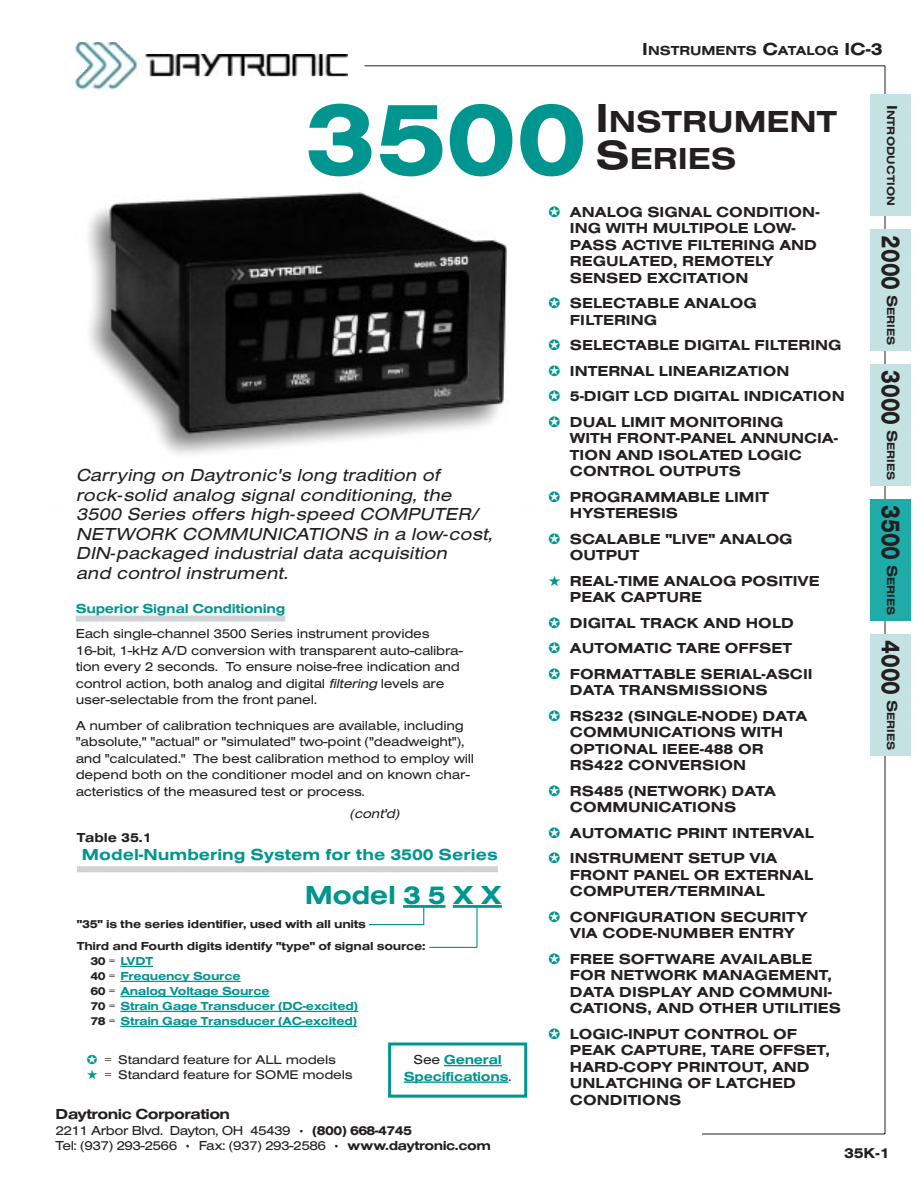
<style>
.page{position:relative;width:918px;height:1188px;background:#fff}
.page>*{position:absolute;margin:0;border:0;box-sizing:border-box;transform-origin:0 0}
.t1{font:108px "Sans Extended Medium DTC";color:#00958e}
.t2{font:31.5px/37.5px "Sans Extended Medium DTC";color:#231f20}
.t3{font:27px "Sans Extended Medium DTC";letter-spacing:-.02em;color:#00958e}
.t4{font:18px/19.5px "Sans Extended Regular Oblique DTC";color:#231f20}
.t5{font:16.5px "Sans Extended Medium DTC";color:#00958e}
.t6{font:15px/16.5px "Sans Extended Medium DTC";color:#231f20}
.t7{font:15px "Sans Extended Medium DTC";letter-spacing:-.04em;color:#231f20}
.t8{font:13.5px/16.5px "Sans Extended Regular DTC";letter-spacing:-.02em;color:#231f20}
.t9{font:13.5px/15px "Sans Extended Regular DTC";letter-spacing:-.04em;color:#231f20}
.t10{font:13.5px/16.5px "Sans Extended Medium DTC";letter-spacing:-.02em;color:#00958e;text-align:center}
.t11{font:13.5px "Sans Extended Medium DTC";color:#231f20}
.t12{font:13.5px "Sans Extended Regular Oblique DTC";color:#231f20}
.t13{font:13.05px "Sans Extended Regular DTC";letter-spacing:-.02em;color:#231f20;scale:1.04 1}
.t14{font:12px/15px "Sans Extended Medium DTC";letter-spacing:-.02em;color:#00958e}
.t15{font:12px/22.5px "Sans Extended Medium DTC";letter-spacing:-.02em;color:#231f20}
.t16{font:11.25px "Sans Extended Medium DTC";color:#231f20}
.s1{font-size:18px}
.s2{font-size:42px}
.s3{color:#00958e}
.s4{font-family:"Sans Extended Regular Oblique DTC"}
.s5{color:#231f20}
.s6{font-family:"Sans Extended Regular DTC";color:#231f20}
.s7{font-size:15px}
.s8{font-size:27.3px}
.s9{font-family:"Sans Extended Medium DTC"}
</style>
<div class="page">
<hr style="left:885px;top:66px;width:1px;height:1068px;background:#231f20">
<hr style="left:702px;top:1134px;width:183px;height:1px;background:#231f20">
<div style="left:76px;top:616px;width:209px;height:6px;background:#d1d2d4"></div>
<div style="left:871px;top:94px;width:40px;height:122px;background:#c4e2e2"></div>
<div style="left:871px;top:230px;width:40px;height:121px;background:#c4e2e2"></div>
<div style="left:871px;top:364px;width:40px;height:122px;background:#c4e2e2"></div>
<div style="left:871px;top:500px;width:40px;height:121px;background:#1faca9"></div>
<div style="left:871px;top:634px;width:40px;height:122px;background:#c4e2e2"></div>
<hr style="left:364px;top:66px;width:521px;height:1px;background:#231f20">
<img style="left:88px;top:192px;width:420px;height:262px">
<img style="left:75px;top:42px;width:273px;height:48px">
<div style="left:77px;top:866px;width:421px;height:6px;background:#d1d2d4"></div>
<hr style="left:403px;top:905px;width:43px;height:3px;background:#00958e">
<hr style="left:453px;top:905px;width:49px;height:3px;background:#00958e">
<svg style="left:120px;top:966px;width:33px;height:1px"></svg>
<hr style="left:120px;top:981px;width:30px;height:1px;background:#00958e">
<hr style="left:150px;top:981px;width:74px;height:1px;background:#00958e">
<svg style="left:224px;top:981px;width:17px;height:1px"></svg>
<hr style="left:120px;top:996px;width:58px;height:1px;background:#00958e">
<hr style="left:178px;top:996px;width:33px;height:1px;background:#00958e">
<hr style="left:211px;top:996px;width:42px;height:1px;background:#00958e">
<svg style="left:253px;top:996px;width:17px;height:1px"></svg>
<svg style="left:120px;top:1011px;width:31px;height:1px"></svg>
<hr style="left:151px;top:1011px;width:38px;height:1px;background:#00958e">
<svg style="left:189px;top:1011px;width:24px;height:1px"></svg>
<hr style="left:213px;top:1011px;width:124px;height:1px;background:#00958e">
<svg style="left:337px;top:1011px;width:21px;height:1px"></svg>
<svg style="left:120px;top:1026px;width:31px;height:1px"></svg>
<hr style="left:151px;top:1026px;width:38px;height:1px;background:#00958e">
<svg style="left:189px;top:1026px;width:24px;height:1px"></svg>
<hr style="left:213px;top:1026px;width:79px;height:1px;background:#00958e">
<hr style="left:292px;top:1026px;width:44px;height:1px;background:#00958e">
<svg style="left:336px;top:1026px;width:21px;height:1px"></svg>
<hr style="left:369px;top:924px;width:55px;height:1px;background:#00958e">
<svg style="left:423px;top:908px;width:1px;height:16px"></svg>
<hr style="left:429px;top:947px;width:48px;height:1px;background:#00958e">
<hr style="left:476px;top:907px;width:2px;height:40px;background:#00958e">
<div style="left:388px;top:1042px;width:139px;height:56px;border:3px solid #00958e"></div>
<hr style="left:444px;top:1065px;width:44px;height:1px;background:#00958e">
<svg style="left:488px;top:1065px;width:14px;height:1px"></svg>
<hr style="left:404px;top:1081px;width:46px;height:2px;background:#00958e">
<hr style="left:450px;top:1081px;width:58px;height:2px;background:#00958e">
<p class="t11" style="left:642px;top:45px;width:242px"><span class="s1">I</span>NSTRUMENTS <span class="s1">C</span>ATALOG <span class="s1">IC-3</span></p>
<h1 class="t1" style="left:305px;top:98px;width:284px">3500</h1>
<h2 class="t2" style="left:596px;top:106px;width:243px"><span class="s2">I</span>NSTRUMENT<br><span class="s2">S</span>ERIES</h2>
<p class="t6" style="left:570px;top:205px;width:251px;text-indent:-22px"><span class="s3">✪</span> ANALOG SIGNAL CONDITION-<br>ING WITH MULTIPOLE LOW-<br>PASS ACTIVE FILTERING AND<br>REGULATED, REMOTELY<br>SENSED EXCITATION</p>
<p class="t6" style="left:570px;top:296px;width:188px;text-indent:-22px"><span class="s3">✪</span> SELECTABLE ANALOG<br>FILTERING</p>
<p class="t6" style="left:548px;top:334px;width:298px;line-height:25.5px"><span class="s3">✪</span> SELECTABLE DIGITAL FILTERING <span class="s3">✪</span> INTERNAL LINEARIZATION<br><span class="s3">✪</span> 5-DIGIT LCD DIGITAL INDICATION <span class="s3">✪</span> DUAL LIMIT MONITORING</p>
<p class="t6" style="left:570px;top:431px;width:270px">WITH FRONT-PANEL ANNUNCIA-<br>TION AND ISOLATED LOGIC<br>CONTROL OUTPUTS</p>
<p class="t6" style="left:570px;top:490px;width:201px;text-indent:-22px"><span class="s3">✪</span> PROGRAMMABLE LIMIT<br>HYSTERESIS</p>
<p class="t6" style="left:570px;top:532px;width:224px;text-indent:-22px"><span class="s3">✪</span> SCALABLE "LIVE" ANALOG<br>OUTPUT</p>
<p class="t6" style="left:570px;top:574px;width:251px;text-indent:-22px"><span class="s3">★</span> REAL-TIME ANALOG POSITIVE<br>PEAK CAPTURE</p>
<p class="t6" style="left:548px;top:611px;width:266px;line-height:25.5px"><span class="s3">✪</span> DIGITAL TRACK AND HOLD<br><span class="s3">✪</span> AUTOMATIC TARE OFFSET<br><span class="s3">✪</span> FORMATTABLE SERIAL-ASCII</p>
<p class="t6" style="left:548px;top:679px;width:260px;line-height:25.5px;text-indent:22px">DATA TRANSMISSIONS<br><span class="s3">✪</span> RS232 (SINGLE-NODE) DATA</p>
<p class="t6" style="left:570px;top:725px;width:215px">COMMUNICATIONS WITH<br>OPTIONAL IEEE-488 OR<br>RS422 CONVERSION</p>
<p class="t6" style="left:570px;top:784px;width:208px;text-indent:-22px"><span class="s3">✪</span> RS485 (NETWORK) DATA<br>COMMUNICATIONS</p>
<p class="t6" style="left:548px;top:821px;width:267px;line-height:25.5px"><span class="s3">✪</span> AUTOMATIC PRINT INTERVAL <span class="s3">✪</span> INSTRUMENT SETUP VIA</p>
<p class="t6" style="left:570px;top:868px;width:245px">FRONT PANEL OR EXTERNAL<br>COMPUTER/TERMINAL</p>
<p class="t6" style="left:548px;top:910px;width:261px;text-align:center"><span class="s3">✪</span> CONFIGURATION SECURITY<br>VIA CODE-NUMBER ENTRY</p>
<p class="t6" style="left:570px;top:952px;width:273px;text-indent:-22px"><span class="s3">✪</span> FREE SOFTWARE AVAILABLE<br>FOR NETWORK MANAGEMENT,<br>DATA DISPLAY AND COMMUNI-<br>CATIONS, AND OTHER UTILITIES</p>
<p class="t6" style="left:570px;top:1027px;width:261px;text-indent:-22px"><span class="s3">✪</span> LOGIC-INPUT CONTROL OF<br>PEAK CAPTURE, TARE OFFSET,<br>HARD-COPY PRINTOUT, AND<br>UNLATCHING OF LATCHED<br>CONDITIONS</p>
<p class="t4" style="left:76px;top:467px;width:418px">Carrying on Daytronic's long tradition of rock-solid analog signal conditioning, the 3500 Series offers high-speed COMPUTER/ NETWORK COMMUNICATIONS in a low-cost, DIN-packaged industrial data acquisition<br>and control instrument.</p>
<p class="t10" style="left:76px;top:601px;width:211px">Superior Signal Conditioning</p>
<p class="t8" style="left:76px;top:627px;width:389px">Each single-channel 3500 Series instrument provides 16-bit, 1-kHz A/D conversion with transparent auto-calibra&shy;tion every 2 seconds. To ensure noise-free indication and control action, both analog and digital <span class="s4">filtering</span> levels are user-selectable from the front panel.</p>
<p class="t8" style="left:76px;top:718px;width:400px">A number of calibration techniques are available, including "absolute," "actual" or "simulated" two-point ("deadweight"), and "calculated." The best calibration method to employ will depend both on the conditioner model and on known char&shy;acteristics of the measured test or process.</p>
<p class="t12" style="left:350px;top:809px;width:51px">(cont'd)</p>
<p class="t11" style="left:77px;top:833px;width:76px">Table 35.1</p>
<p class="t5" style="left:82px;top:848px;width:417px">Model-Numbering System for the 3500 Series</p>
<h3 class="t3" style="left:305px;top:884px;width:198px">Model 3 5 X X</h3>
<p class="t15" style="left:77px;top:914px;width:350px">"35" is the series identifier, used with all units<br>Third and Fourth digits identify "type" of signal source:</p>
<p class="t14" style="left:90px;top:955px;width:269px"><span class="s5">30</span> <span class="s6">=</span> LVDT<br><span class="s5">40</span> <span class="s6">=</span> Frequency Source<br><span class="s5">60</span> <span class="s6">=</span> Analog Voltage Source<br><span class="s5">70</span> <span class="s6">=</span> Strain Gage Transducer (DC-excited)<br><span class="s5">78</span> <span class="s6">=</span> Strain Gage Transducer (AC-excited)</p>
<p class="t13" style="left:87px;top:1055px;width:241px"><span class="s3">✪</span> = Standard feature for ALL models</p>
<p class="t13" style="left:87px;top:1070px;width:257px"><span class="s3">★</span> = Standard feature for SOME models</p>
<p class="t10" style="left:404px;top:1053px;width:109px"><span class="s6">See</span> General<br>Specifications<span class="s6">.</span></p>
<p class="t16" style="left:895px;top:105px;width:103px;rotate:90deg"><span class="s7">I</span>NTRODUCTION</p>
<p class="t16" style="left:895px;top:235px;width:111px;rotate:90deg"><span class="s8">2000</span> <span class="s7">S</span>ERIES</p>
<p class="t16" style="left:895px;top:370px;width:111px;rotate:90deg"><span class="s8">3000</span> <span class="s7">S</span>ERIES</p>
<p class="t16" style="left:895px;top:505px;width:111px;rotate:90deg"><span class="s8">3500</span> <span class="s7">S</span>ERIES</p>
<p class="t16" style="left:895px;top:640px;width:111px;rotate:90deg"><span class="s8">4000</span> <span class="s7">S</span>ERIES</p>
<p class="t7" style="left:56px;top:1108px;width:176px">Daytronic Corporation</p>
<p class="t9" style="left:56px;top:1124px;width:437px">2211 Arbor Blvd. Dayton, OH 45439 <span class="s9">• (800) 668-4745<br></span>Tel: (937) 293-2566 <span class="s9">•</span> Fax: (937) 293-2586 <span class="s9">• www.daytronic.com</span></p>
<p class="t6" style="left:844px;top:1146px;width:47px">35K-1</p>
</div>
